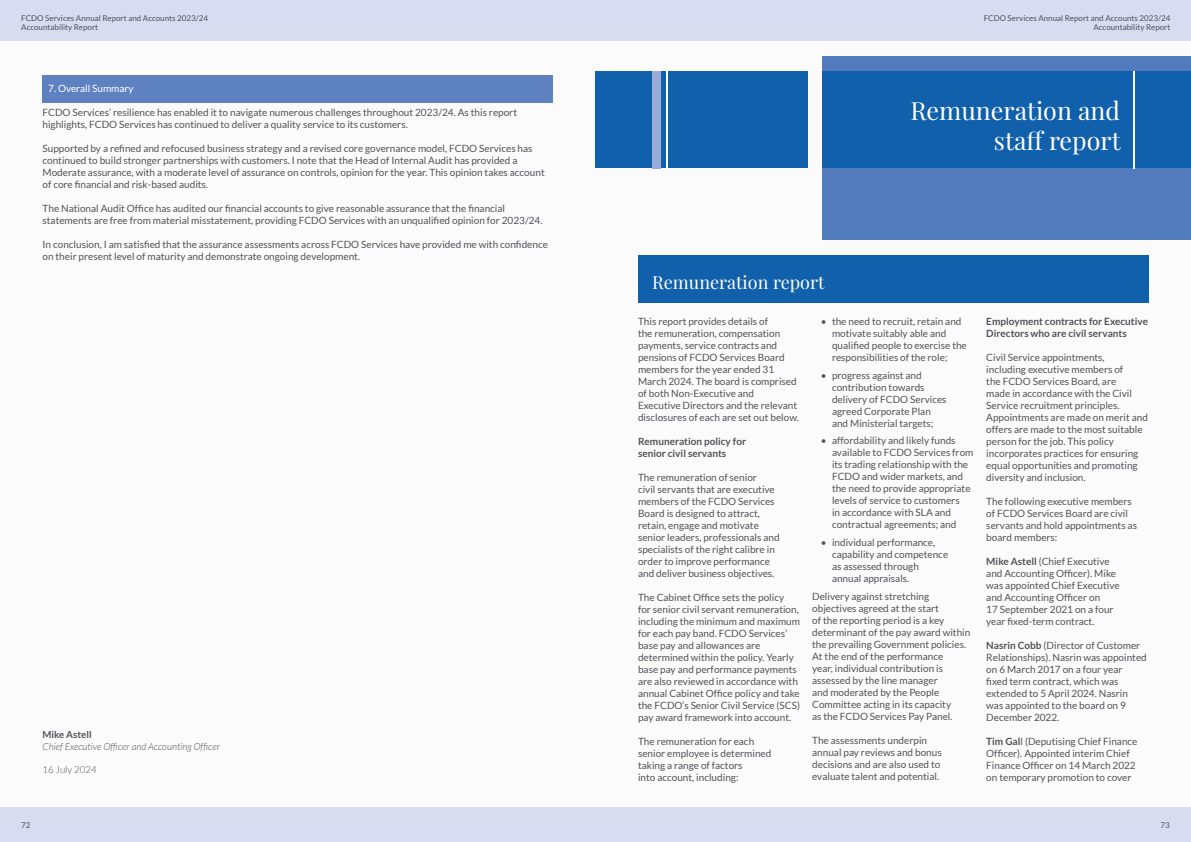
<style>
.page{position:relative;width:1191px;height:842px;background:#fff}
.page>*{position:absolute;margin:0;border:0;box-sizing:border-box;transform-origin:0 0}
._24_H2_TOC_Finance_Section_Heading{font:25px/30px "Playfair Display";color:#fff;text-align:right}
._24_H4_TOC_Finance_Section_Heading{font:18px "Playfair Display";color:#fff}
._24_P_Body_Text{font:10px/12px "Lato";color:#515258}
._24_P_Body_Text-2{font:700 10px/12px "Lato";color:#515258}
._24_P_1_1s{font:700 10px/12px "Lato";color:#515258}
._24_P_Block_Heading_Azure_75{font:10px "Lato";color:#fff}
._21_P_Persons_Position{font:italic 300 9.7px "Lato";color:#515258}
._21_P_Persons_Name{font:700 9.7px "Lato";color:#515258}
._21_P_Body_Text{font:300 9.7px "Lato";color:#515258}
.t1{font:8px/9.6px "Lato";color:#515258}
.s1{font-weight:700}
</style>
<div class="page">
<div style="left:0;top:0;width:595px;height:842px;background:#fbfbfc"></div>
<div style="left:595px;top:0;width:596px;height:842px;background:#fbfbfc"></div>
<div style="left:822px;top:56px;width:369px;height:184px;background:#527bbd"></div>
<div style="left:822px;top:72px;width:369px;height:96px;background:#1160ab"></div>
<div style="left:595px;top:72px;width:213px;height:96px;background:#1160ab"></div>
<hr style="left:1133px;top:71px;width:1px;height:97px;background:#fff">
<hr style="left:666px;top:71px;width:1px;height:97px;background:#fff">
<div style="left:652px;top:71px;width:9px;height:97px;background:#9aabd8"></div>
<div style="left:638px;top:255px;width:510px;height:48px;background:#1160ab"></div>
<div style="left:43px;top:75px;width:510px;height:27px;background:#5e82c1"></div>
<div style="left:0;top:0;width:595px;height:41px;background:#d7dcf0"></div>
<div style="left:595px;top:0;width:596px;height:41px;background:#d7dcf0"></div>
<div style="left:0;top:806px;width:595px;height:36px;background:#d7dcf0"></div>
<div style="left:595px;top:806px;width:596px;height:36px;background:#d7dcf0"></div>
<p class="t1" style="left:21px;top:13px;width:188px">FCDO Services Annual Report and Accounts 2023/24<br>Accountability Report</p>
<p class="_24_P_Block_Heading_Azure_75" style="left:48px;top:82px;width:87px">7. Overall Summary</p>
<p class="_24_P_Body_Text" style="left:43px;top:106px;width:476px">FCDO Services’ resilience has enabled it to navigate numerous challenges throughout 2023/24. As this report highlights, FCDO Services has continued to deliver a quality service to its customers.</p>
<p class="_24_P_Body_Text" style="left:43px;top:142px;width:504px">Supported by a refined and refocused business strategy and a revised core governance model, FCDO Services has continued to build stronger partnerships with customers. I note that the Head of Internal Audit has provided a Moderate assurance, with a moderate level of assurance on controls, opinion for the year. This opinion takes account of core financial and risk-based audits.</p>
<p class="_24_P_Body_Text" style="left:43px;top:202px;width:501px">The National Audit Office has audited our financial accounts to give reasonable assurance that the financial statements are free from material misstatement, providing FCDO Services with an unqualified opinion for 2023/24.</p>
<p class="_24_P_Body_Text" style="left:43px;top:238px;width:507px">In conclusion, I am satisfied that the assurance assessments across FCDO Services have provided me with confidence on their present level of maturity and demonstrate ongoing development.</p>
<p class="_21_P_Persons_Name" style="left:43px;top:729px;width:51px">Mike Astell</p>
<p class="_21_P_Persons_Position" style="left:43px;top:741px;width:179px">Chief Executive Officer and Accounting Officer</p>
<p class="_21_P_Body_Text" style="left:43px;top:764px;width:56px">16 July 2024</p>
<p class="t1" style="left:21px;top:820px;width:11px">72</p>
<p class="t1" style="left:983px;top:13px;width:188px;text-align:right">FCDO Services Annual Report and Accounts 2023/24<br>Accountability Report</p>
<p class="_24_H2_TOC_Finance_Section_Heading" style="left:910px;top:94px;width:212px">Remuneration and staff report</p>
<p class="_24_H4_TOC_Finance_Section_Heading" style="left:652px;top:268px;width:174px">Remuneration report</p>
<p class="_24_P_Body_Text" style="left:638px;top:315px;width:162px">This report provides details of<br>the remuneration, compensation payments, service contracts and pensions of FCDO Services Board members for the year ended 31<br>March 2024. The board is comprised of both Non-Executive and<br>Executive Directors and the relevant disclosures of each are set out below.</p>
<p class="_24_P_1_1s" style="left:638px;top:435px;width:110px">Remuneration policy for senior civil servants</p>
<p class="_24_P_Body_Text" style="left:638px;top:471px;width:143px">The remuneration of senior<br>civil servants that are executive members of the FCDO Services<br>Board is designed to attract, retain, engage and motivate senior leaders, professionals and specialists of the right calibre in order to improve performance and deliver business objectives.</p>
<p class="_24_P_Body_Text" style="left:638px;top:591px;width:163px">The Cabinet Office sets the policy<br>for senior civil servant remuneration, including the minimum and maximum for each pay band. FCDO Services’ base pay and allowances are determined within the policy. Yearly base pay and performance payments are also reviewed in accordance with annual Cabinet Office policy and take the FCDO’s Senior Civil Service (SCS) pay award framework into account.</p>
<p class="_24_P_Body_Text" style="left:638px;top:735px;width:135px">The remuneration for each senior employee is determined taking a range of factors<br>into account, including:</p>
<p class="_24_P_Body_Text" style="left:832px;top:315px;width:136px;text-indent:-11px">• the need to recruit, retain and motivate suitably able and qualified people to exercise the responsibilities of the role;</p>
<p class="_24_P_Body_Text" style="left:832px;top:369px;width:116px;text-indent:-11px">• progress against and contribution towards delivery of FCDO Services agreed Corporate Plan and Ministerial targets;</p>
<p class="_24_P_Body_Text" style="left:832px;top:435px;width:143px;text-indent:-11px">• affordability and likely funds available to FCDO Services from its trading relationship with the<br>FCDO and wider markets, and the need to provide appropriate levels of service to customers<br>in accordance with SLA and contractual agreements; and</p>
<p class="_24_P_Body_Text" style="left:832px;top:536px;width:118px;text-indent:-11px">• individual performance, capability and competence as assessed through annual appraisals.</p>
<p class="_24_P_Body_Text" style="left:812px;top:590px;width:160px">Delivery against stretching objectives agreed at the start<br>of the reporting period is a key determinant of the pay award within the prevailing Government policies.<br>At the end of the performance<br>year, individual contribution is assessed by the line manager<br>and moderated by the People<br>Committee acting in its capacity<br>as the FCDO Services Pay Panel.</p>
<p class="_24_P_Body_Text" style="left:812px;top:734px;width:131px">The assessments underpin annual pay reviews and bonus decisions and are also used to evaluate talent and potential.</p>
<p class="_24_P_Body_Text-2" style="left:986px;top:315px;width:163px">Employment contracts for Executive<br>Directors who are civil servants</p>
<p class="_24_P_Body_Text" style="left:986px;top:351px;width:163px">Civil Service appointments,<br>including executive members of<br>the FCDO Services Board, are<br>made in accordance with the Civil<br>Service recruitment principles.<br>Appointments are made on merit and offers are made to the most suitable person for the job. This policy incorporates practices for ensuring equal opportunities and promoting diversity and inclusion.</p>
<p class="_24_P_Body_Text" style="left:986px;top:495px;width:152px">The following executive members of FCDO Services Board are civil servants and hold appointments as board members:</p>
<p class="_24_P_Body_Text" style="left:986px;top:555px;width:135px"><span class="s1">Mike Astell</span> (Chief Executive and Accounting Officer). Mike was appointed Chief Executive and Accounting Officer on<br>17 September 2021 on a four year fixed-term contract.</p>
<p class="_24_P_Body_Text" style="left:986px;top:639px;width:162px"><span class="s1">Nasrin Cobb</span> (Director of Customer<br>Relationships). Nasrin was appointed on 6 March 2017 on a four year<br>fixed term contract, which was extended to 5 April 2024. Nasrin was appointed to the board on 9<br>December 2022.</p>
<p class="_24_P_Body_Text" style="left:986px;top:735px;width:153px"><span class="s1">Tim Gal</span>l (Deputising Chief Finance Officer). Appointed interim Chief Finance Officer on 14 March 2022 on temporary promotion to cover</p>
<p class="t1" style="left:1160px;top:820px;width:11px">73</p>
</div>
